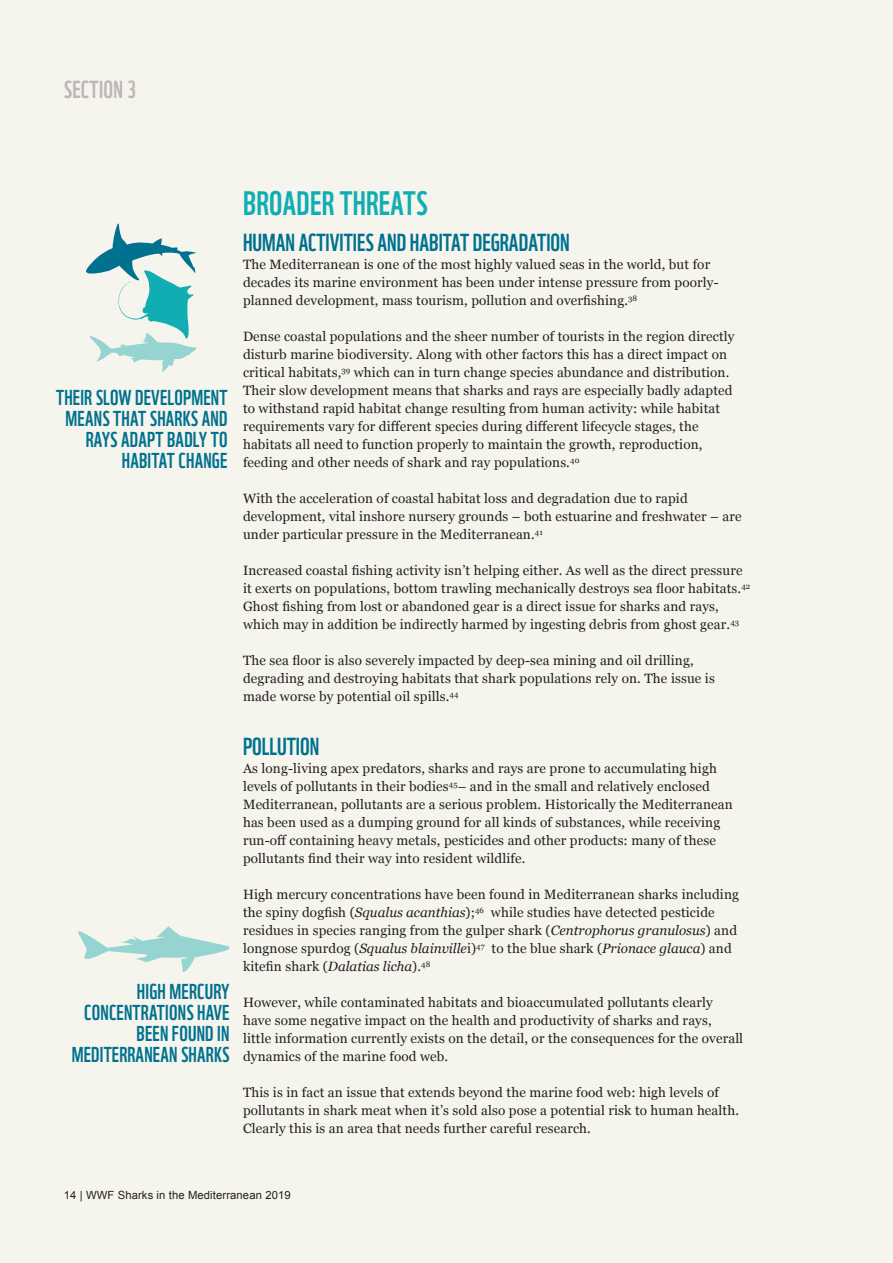
<style>
.page{position:relative;width:893px;height:1263px;background:#f5f5ee}
.page>*{position:absolute;margin:0;border:0;box-sizing:border-box;transform-origin:0 0}
.t1{font:33px "WWF";letter-spacing:.01em;color:#10aeb2}
.t2{font:24px "WWF";color:#00718e}
.t3{font:24px "WWF";letter-spacing:.01em;color:#bbb7b7}
.t4{font:21px/21px "WWF";letter-spacing:.01em;color:#00718e;text-align:right}
.t5{font:13.5px/18px "Georgia";letter-spacing:.01em;color:#231f20}
.t6{font:11.25px "Arial";letter-spacing:.01em;color:#231f20}
.s1{font-style:italic}
</style>
<div class="page">
<svg style="left:78px;top:926px;width:152px;height:46px"></svg>
<svg style="left:86px;top:223px;width:111px;height:149px"></svg>
<p class="t3" style="left:64px;top:71px;width:74px">SECTION 3</p>
<p class="t4" style="left:56px;top:385px;width:173px">THEIR SLOW DEVELOPMENT<br>MEANS THAT SHARKS AND<br>RAYS ADAPT BADLY TO<br>HABITAT CHANGE</p>
<p class="t4" style="left:72px;top:979px;width:159px">HIGH MERCURY<br>CONCENTRATIONS HAVE<br>BEEN FOUND IN<br>MEDITERRANEAN SHARKS</p>
<p class="t1" style="left:243px;top:177px;width:186px">BROADER THREATS</p>
<p class="t2" style="left:243px;top:224px;width:328px">HUMAN ACTIVITIES AND HABITAT DEGRADATION</p>
<p class="t5" style="left:243px;top:255px;width:477px">The Mediterranean is one of the most highly valued seas in the world, but for decades its marine environment has been under intense pressure from poorly&shy;planned development, mass tourism, pollution and overfishing.<sup>38</sup></p>
<p class="t5" style="left:243px;top:327px;width:493px">Dense coastal populations and the sheer number of tourists in the region directly disturb marine biodiversity. Along with other factors this has a direct impact on critical habitats,<sup>39</sup> which can in turn change species abundance and distribution.<br>Their slow development means that sharks and rays are especially badly adapted to withstand rapid habitat change resulting from human activity: while habitat requirements vary for different species during different lifecycle stages, the habitats all need to function properly to maintain the growth, reproduction, feeding and other needs of shark and ray populations.<sup>40</sup></p>
<p class="t5" style="left:243px;top:489px;width:500px">With the acceleration of coastal habitat loss and degradation due to rapid development, vital inshore nursery grounds – both estuarine and freshwater – are under particular pressure in the Mediterranean.<sup>41</sup></p>
<p class="t5" style="left:243px;top:561px;width:509px">Increased coastal fishing activity isn’t helping either. As well as the direct pressure it exerts on populations, bottom trawling mechanically destroys sea floor habitats.<sup>42<br></sup>Ghost fishing from lost or abandoned gear is a direct issue for sharks and rays, which may in addition be indirectly harmed by ingesting debris from ghost gear.<sup>43</sup></p>
<p class="t5" style="left:243px;top:651px;width:473px">The sea floor is also severely impacted by deep-sea mining and oil drilling, degrading and destroying habitats that shark populations rely on. The issue is made worse by potential oil spills.<sup>44</sup></p>
<p class="t2" style="left:243px;top:728px;width:78px">POLLUTION</p>
<p class="t5" style="left:243px;top:759px;width:491px">As long-living apex predators, sharks and rays are prone to accumulating high levels of pollutants in their bodies<sup>45</sup>– and in the small and relatively enclosed Mediterranean, pollutants are a serious problem. Historically the Mediterranean has been used as a dumping ground for all kinds of substances, while receiving run-off containing heavy metals, pesticides and other products: many of these pollutants find their way into resident wildlife.</p>
<p class="t5" style="left:243px;top:885px;width:497px">High mercury concentrations have been found in Mediterranean sharks including the spiny dogfish (<span class="s1">Squalus acanthias</span>);<sup>46</sup> while studies have detected pesticide residues in species ranging from the gulper shark (<span class="s1">Centrophorus granulosus</span>) and longnose spurdog (<span class="s1">Squalus blainville</span>i)<sup>47</sup> to the blue shark (<span class="s1">Prionace glauca</span>) and kitefin shark (<span class="s1">Dalatias licha</span>).<sup>48</sup></p>
<p class="t5" style="left:243px;top:993px;width:502px">However, while contaminated habitats and bioaccumulated pollutants clearly have some negative impact on the health and productivity of sharks and rays, little information currently exists on the detail, or the consequences for the overall dynamics of the marine food web.</p>
<p class="t5" style="left:243px;top:1083px;width:497px">This is in fact an issue that extends beyond the marine food web: high levels of pollutants in shark meat when it’s sold also pose a potential risk to human health.<br>Clearly this is an area that needs further careful research.</p>
<p class="t6" style="left:64px;top:1187px;width:228px">14 | WWF Sharks in the Mediterranean 2019</p>
</div>
